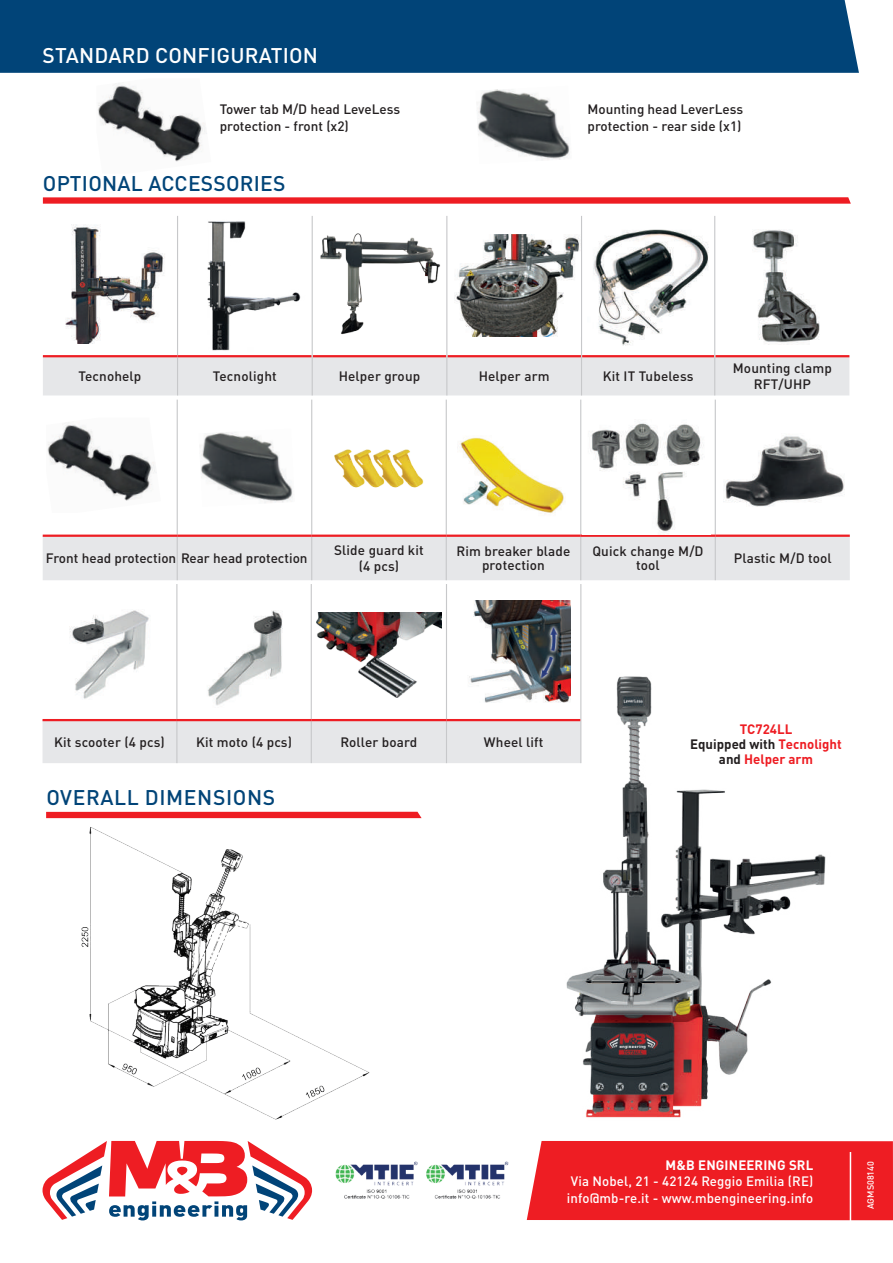
<style>
.page{position:relative;width:893px;height:1263px;background:#fff}
.page>*{position:absolute;margin:0;border:0;box-sizing:border-box;transform-origin:0 0}
.t1{font:500 21px "DIN Pro";letter-spacing:.01em;color:#fff}
.t2{font:500 21px "DIN Pro";letter-spacing:.01em;color:#014478}
.t3{font:500 21px "DIN Pro";letter-spacing:.03em;color:#014478}
.t4{font:500 13.5px/16.5px "DIN Pro";letter-spacing:.01em;color:#231f20;text-align:center}
.t5{font:500 13.5px/16.5px "DIN Pro";letter-spacing:.01em;color:#fff}
.t6{font:700 13.5px/15px "DIN Pro";color:#ee1d23;text-align:center}
.t7{font:700 13.5px "DIN Pro";letter-spacing:.01em;color:#fff}
.t8{font:500 9px "DIN Pro";color:#fff}
.s1{color:#231f20}
</style>
<div class="page">
<div style="left:0;top:0;width:859px;height:73px;background:#014478"></div>
<div style="left:43px;top:357px;width:806px;height:38px;background:#e6e7e9"></div>
<hr style="left:43px;top:355px;width:135px;height:2px;background:#ee1d23">
<hr style="left:177px;top:216px;width:1px;height:139px;background:#c7c8ca">
<hr style="left:177px;top:357px;width:1px;height:38px;background:#c7c8ca">
<hr style="left:178px;top:355px;width:134px;height:2px;background:#ee1d23">
<hr style="left:313px;top:355px;width:133px;height:2px;background:#ee1d23">
<hr style="left:447px;top:355px;width:134px;height:2px;background:#ee1d23">
<hr style="left:582px;top:355px;width:132px;height:2px;background:#ee1d23">
<hr style="left:715px;top:355px;width:134px;height:2px;background:#ee1d23">
<hr style="left:312px;top:216px;width:1px;height:140px;background:#c7c8ca">
<hr style="left:446px;top:216px;width:1px;height:140px;background:#c7c8ca">
<hr style="left:581px;top:216px;width:1px;height:140px;background:#c7c8ca">
<hr style="left:714px;top:216px;width:1px;height:140px;background:#c7c8ca">
<hr style="left:312px;top:356px;width:1px;height:39px;background:#c7c8ca">
<hr style="left:446px;top:356px;width:1px;height:39px;background:#c7c8ca">
<hr style="left:581px;top:356px;width:1px;height:39px;background:#c7c8ca">
<hr style="left:714px;top:356px;width:1px;height:39px;background:#c7c8ca">
<img style="left:207px;top:216px;width:105px;height:139px">
<img style="left:454px;top:234px;width:127px;height:103px">
<img style="left:752px;top:230px;width:67px;height:113px">
<svg style="left:43px;top:400px;width:807px;height:135px"></svg>
<div style="left:43px;top:537px;width:807px;height:43px;background:#e6e7e9"></div>
<hr style="left:177px;top:400px;width:1px;height:135px;background:#c7c8ca">
<hr style="left:311px;top:400px;width:1px;height:135px;background:#c7c8ca">
<hr style="left:446px;top:400px;width:1px;height:135px;background:#c7c8ca">
<hr style="left:580px;top:400px;width:1px;height:135px;background:#c7c8ca">
<hr style="left:715px;top:400px;width:1px;height:135px;background:#c7c8ca">
<hr style="left:177px;top:537px;width:1px;height:43px;background:#c7c8ca">
<hr style="left:311px;top:537px;width:1px;height:43px;background:#c7c8ca">
<hr style="left:446px;top:537px;width:1px;height:43px;background:#c7c8ca">
<hr style="left:580px;top:537px;width:1px;height:43px;background:#c7c8ca">
<hr style="left:715px;top:537px;width:1px;height:43px;background:#c7c8ca">
<hr style="left:43px;top:535px;width:134px;height:2px;background:#ee1d23">
<hr style="left:177px;top:535px;width:135px;height:2px;background:#ee1d23">
<hr style="left:312px;top:535px;width:134px;height:2px;background:#ee1d23">
<hr style="left:446px;top:535px;width:135px;height:2px;background:#ee1d23">
<hr style="left:581px;top:535px;width:134px;height:2px;background:#ee1d23">
<hr style="left:715px;top:535px;width:135px;height:2px;background:#ee1d23">
<img style="left:312px;top:400px;width:134px;height:135px">
<img style="left:724px;top:433px;width:121px;height:73px">
<div style="left:527px;top:1141px;width:366px;height:79px;background:#ee1d23"></div>
<hr style="left:850px;top:1152px;width:1px;height:72px;background:#fff">
<svg style="left:42px;top:1141px;width:270px;height:79px"></svg>
<svg style="left:43px;top:197px;width:808px;height:7px"></svg>
<div style="left:46px;top:812px;width:376px;height:6px;background:#ee1d23"></div>
<img style="left:335px;top:1161px;width:83px;height:38px">
<img style="left:426px;top:1161px;width:83px;height:38px">
<div style="left:43px;top:721px;width:489px;height:42px;background:#e6e7e9"></div>
<hr style="left:176px;top:584px;width:1px;height:135px;background:#c7c8ca">
<hr style="left:311px;top:584px;width:1px;height:135px;background:#c7c8ca">
<hr style="left:446px;top:584px;width:1px;height:135px;background:#c7c8ca">
<hr style="left:580px;top:584px;width:1px;height:136px;background:#c7c8ca">
<hr style="left:176px;top:721px;width:1px;height:42px;background:#c7c8ca">
<hr style="left:311px;top:721px;width:1px;height:42px;background:#c7c8ca">
<hr style="left:446px;top:721px;width:1px;height:42px;background:#c7c8ca">
<hr style="left:43px;top:719px;width:134px;height:2px;background:#ee1d23">
<hr style="left:177px;top:719px;width:134px;height:2px;background:#ee1d23">
<hr style="left:311px;top:719px;width:135px;height:2px;background:#ee1d23">
<hr style="left:446px;top:719px;width:134px;height:2px;background:#ee1d23">
<img style="left:98px;top:83px;width:109px;height:79px">
<img style="left:477px;top:89px;width:93px;height:71px">
<img style="left:593px;top:229px;width:116px;height:117px">
<img style="left:320px;top:233px;width:120px;height:102px">
<img style="left:65px;top:224px;width:100px;height:120px">
<img style="left:458px;top:435px;width:108px;height:84px">
<img style="left:207px;top:610px;width:76px;height:96px">
<img style="left:65px;top:816px;width:316px;height:304px">
<img style="left:532px;top:657px;width:294px;height:461px">
<img style="left:46px;top:418px;width:115px;height:95px">
<img style="left:198px;top:429px;width:97px;height:78px">
<img style="left:583px;top:420px;width:127px;height:115px">
<img style="left:70px;top:610px;width:79px;height:89px">
<img style="left:316px;top:612px;width:126px;height:85px">
<img style="left:469px;top:600px;width:102px;height:103px">
<h1 class="t1" style="left:43px;top:38px;width:277px">STANDARD CONFIGURATION</h1>
<p class="t4" style="left:220px;top:100px;width:182px;text-align:left">Tower tab M/D head LeveLess protection - front (x2)</p>
<h1 class="t2" style="left:43px;top:166px;width:244px">OPTIONAL ACCESSORIES</h1>
<p class="t4" style="left:588px;top:100px;width:157px;text-align:left">Mounting head LeverLess protection - rear side (x1)</p>
<p class="t4" style="left:78px;top:366px;width:64px">Tecnohelp</p>
<p class="t4" style="left:213px;top:366px;width:65px">Tecnolight</p>
<p class="t4" style="left:339px;top:366px;width:83px">Helper group</p>
<p class="t4" style="left:479px;top:366px;width:72px">Helper arm</p>
<p class="t4" style="left:603px;top:366px;width:92px">Kit IT Tubeless</p>
<p class="t4" style="left:733px;top:358px;width:101px">Mounting clamp<br>RFT/UHP</p>
<p class="t4" style="left:46px;top:549px;width:263px">Front head protection Rear head protection</p>
<p class="t4" style="left:334px;top:540px;width:91px">Slide guard kit (4 pcs)</p>
<p class="t4" style="left:457px;top:542px;width:115px;line-height:14.4px">Rim breaker blade protection</p>
<p class="t4" style="left:592px;top:542px;width:113px;line-height:14.4px">Quick change M/D tool</p>
<p class="t4" style="left:734px;top:548px;width:100px">Plastic M/D tool</p>
<p class="t4" style="left:54px;top:732px;width:112px">Kit scooter (4 pcs)</p>
<p class="t4" style="left:196px;top:732px;width:97px">Kit moto (4 pcs)</p>
<p class="t4" style="left:340px;top:732px;width:78px">Roller board</p>
<p class="t4" style="left:484px;top:732px;width:61px">Wheel lift</p>
<h1 class="t3" style="left:46px;top:780px;width:230px">OVERALL DIMENSIONS</h1>
<p class="t6" style="left:690px;top:720px;width:153px">TC724LL<br><span class="s1">Equipped with</span> Tecnolight <span class="s1">and</span> Helper arm</p>
<p class="t7" style="left:666px;top:1153px;width:149px">M&amp;B ENGINEERING SRL</p>
<p class="t5" style="left:567px;top:1171px;width:248px">Via Nobel, 21 - 42124 Reggio Emilia (RE) info@mb-re.it - www.mbengineering.info</p>
<p class="t8" style="left:863px;top:1209px;width:49px;rotate:-90deg">AGMS08140</p>
</div>
